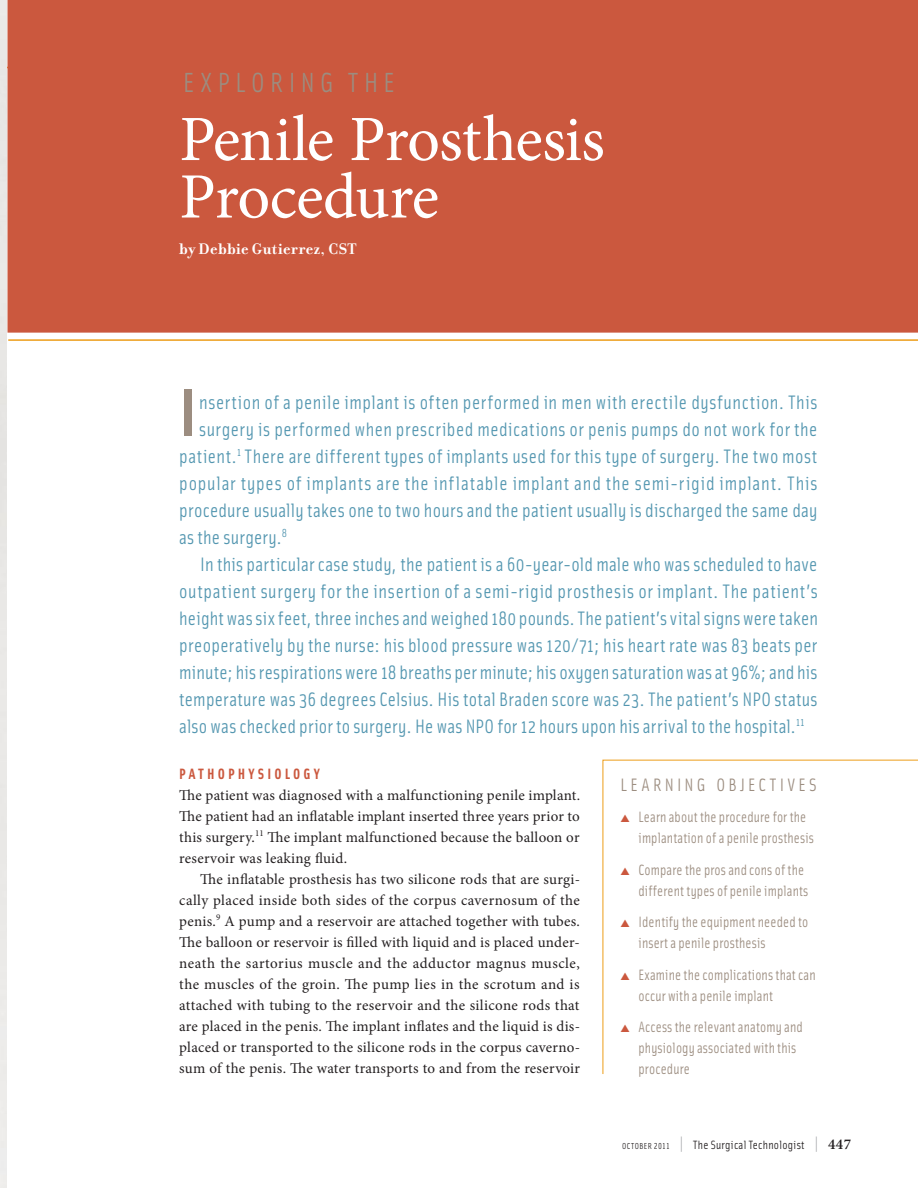
<style>
.page{position:relative;width:918px;height:1188px;background:#fff}
.page>*{position:absolute;margin:0;border:0;box-sizing:border-box;transform-origin:0 0}
.t1{font:67.65px "Solex Bold Lining";color:#9c8d80}
.t2{font:64.65px/57.4px "Minion Pro";letter-spacing:-.015em;color:#fff}
.t3{font:27.75px "Solex Regular Lining";letter-spacing:.195em;color:#9c8d80}
.t4{font:19.5px "Solex";letter-spacing:.02em;color:#5396b0}
.t5{font:19.5px "Solex";letter-spacing:.04em;color:#5396b0}
.t6{font:18px "Solex";letter-spacing:.18em;color:#9c8d80}
.t7{font:700 16.5px "Filosofia";letter-spacing:.025em;color:#fff}
.t8{font:15px/21px "Minion Pro";letter-spacing:.015em;color:#231f20;text-align:justify}
.t9{font:15px/21px "Solex Regular Lining";letter-spacing:.01em;color:#9c8d80;scale:.95 1}
.t10{font:15px "Solex Bold Lining";letter-spacing:.21em;color:#cb583e}
.t11{font:12px "Solex";letter-spacing:.025em;color:#231f20}
.s1{color:#cb583e}
.s2{font-family:"Solex Regular Lining";font-size:8.7px}
.s3{font-family:"Solex Regular Lining";font-size:19.5px;color:#939598}
.s4{font-family:"Minion Pro";font-weight:600;font-size:15px}
</style>
<div class="page">
<hr style="left:7px;top:67px;width:911px;height:1px;background:#f58025">
<hr style="left:8px;top:339px;width:910px;height:2px;background:#ed9d18">
<div style="left:8px;top:0;width:910px;height:333px;background:#cb583e"></div>
<svg style="left:602px;top:759px;width:316px;height:315px"></svg>
<h3 class="t3" style="left:183px;top:72px;width:213px">EXPLORING THE</h3>
<h2 class="t2" style="left:179px;top:116px;width:427px">Penile Prosthesis<br>Procedure</h2>
<p class="t7" style="left:179px;top:239px;width:179px">by Debbie Gutierrez, CST</p>
<h1 class="t1" style="left:179px;top:387px;width:19px">I</h1>
<p class="t4" style="left:199px;top:395px;width:620px">nsertion of a penile implant is often performed in men with erectile dysfunction. This</p>
<p class="t4" style="left:199px;top:422px;width:620px">surgery is performed when prescribed medications or penis pumps do not work for the</p>
<p class="t4" style="left:179px;top:449px;width:640px">patient.<sup>1</sup> There are different types of implants used for this type of surgery. The two most</p>
<p class="t5" style="left:179px;top:476px;width:640px">popular types of implants are the inflatable implant and the semi-rigid implant. This</p>
<p class="t4" style="left:179px;top:503px;width:640px">procedure usually takes one to two hours and the patient usually is discharged the same day</p>
<p class="t4" style="left:179px;top:530px;width:109px">as the surgery.<sup>8</sup></p>
<p class="t4" style="left:200px;top:557px;width:619px">In this particular case study, the patient is a 60-year-old male who was scheduled to have</p>
<p class="t4" style="left:179px;top:584px;width:640px">outpatient surgery for the insertion of a semi-rigid prosthesis or implant. The patient’s</p>
<p class="t4" style="left:179px;top:611px;width:640px">height was six feet, three inches and weighed 180 pounds. The patient’s vital signs were taken</p>
<p class="t4" style="left:179px;top:638px;width:640px">preoperatively by the nurse: his blood pressure was 120/71; his heart rate was 83 beats per</p>
<p class="t4" style="left:179px;top:665px;width:640px">minute; his respirations were 18 breaths per minute; his oxygen saturation was at 96%; and his</p>
<p class="t4" style="left:179px;top:692px;width:640px">temperature was 36 degrees Celsius. His total Braden score was 23. The patient’s NPO status</p>
<p class="t4" style="left:179px;top:719px;width:627px">also was checked prior to surgery. He was NPO for 12 hours upon his arrival to the hospital.<sup>11</sup></p>
<p class="t10" style="left:179px;top:768px;width:142px">PATHOPHYSIOLOGY</p>
<p class="t8" style="left:179px;top:786px;width:402px">The patient was diagnosed with a malfunctioning penile implant.<br>The patient had an inflatable implant inserted three years prior to this surgery.<sup>11</sup> The implant malfunctioned because the balloon or reservoir was leaking fluid.</p>
<p class="t8" style="left:179px;top:870px;width:402px;text-indent:21px">The inflatable prosthesis has two silicone rods that are surgi&shy;cally placed inside both sides of the corpus cavernosum of the penis.<sup>9</sup> A pump and a reservoir are attached together with tubes.<br>The balloon or reservoir is filled with liquid and is placed under&shy;neath the sartorius muscle and the adductor magnus muscle, the muscles of the groin. The pump lies in the scrotum and is attached with tubing to the reservoir and the silicone rods that are placed in the penis. The implant inflates and the liquid is dis&shy;placed or transported to the silicone rods in the corpus caverno&shy;sum of the penis. The water transports to and from the reservoir</p>
<p class="t6" style="left:621px;top:778px;width:198px">LEARNING OBJECTIVES</p>
<p class="t9" style="left:639px;top:807px;width:186px;text-indent:-18px"><span class="s1">▲</span> Learn about the procedure for the implantation of a penile prosthesis</p>
<p class="t9" style="left:621px;top:860px;width:199px;text-align:right"><span class="s1">▲</span> Compare the pros and cons of the different types of penile implants</p>
<p class="t9" style="left:639px;top:912px;width:180px;text-indent:-18px"><span class="s1">▲</span> Identify the equipment needed to insert a penile prosthesis</p>
<p class="t9" style="left:639px;top:965px;width:188px;text-indent:-18px"><span class="s1">▲</span> Examine the complications that can occur with a penile implant</p>
<p class="t9" style="left:639px;top:1017px;width:174px;text-indent:-18px"><span class="s1">▲</span> Access the relevant anatomy and physiology associated with this procedure</p>
<p class="t11" style="left:622px;top:1140px;width:231px"><span class="s2">OCTOBER 2011</span> <span class="s3">|</span> The Surgical Technologist <span class="s3">|</span> <span class="s4">447</span></p>
</div>
